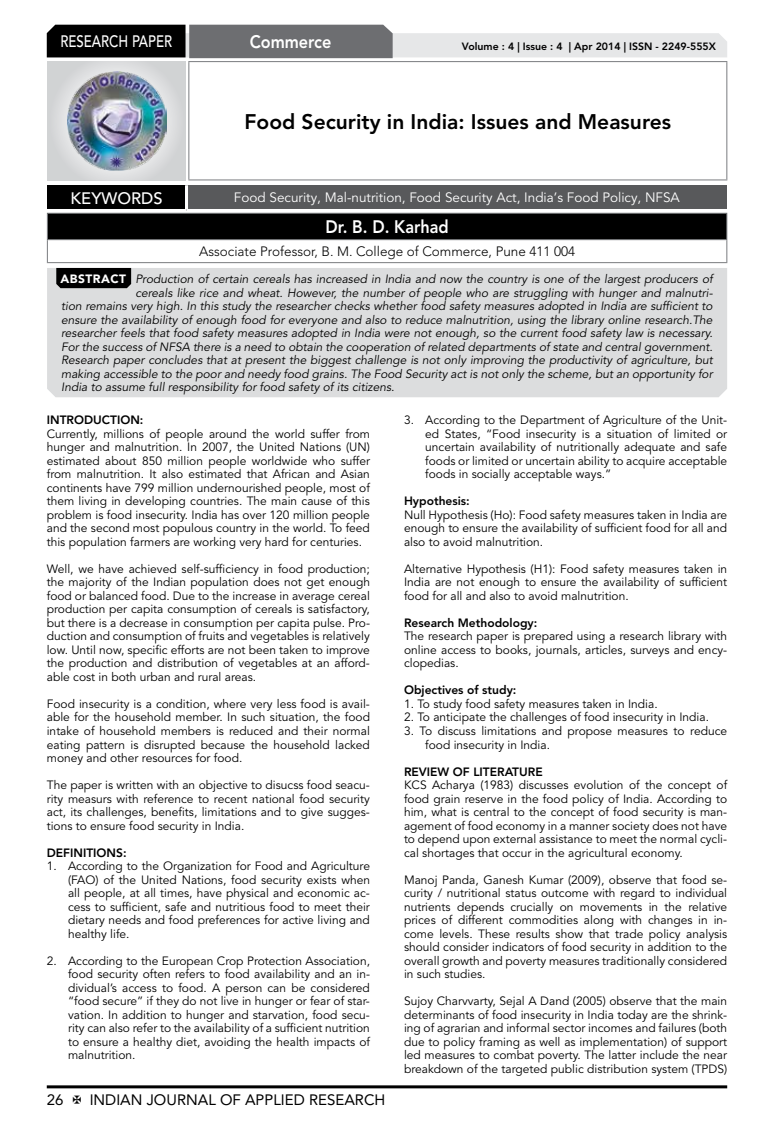
<style>
.page{position:relative;width:774px;height:1136px;background:#fff}
.page>*{position:absolute;margin:0;border:0;box-sizing:border-box;transform-origin:0 0}
.t1{font:800 21px "Avenir LT Std";color:#000}
.t2{font:800 18px "Avenir LT Std";color:#fff;scale:.9 1}
.t3{font:500 16.5px "Avenir LT Std";color:#fff;scale:.8 1}
.t4{font:500 16.5px "Avenir LT Std";color:#fff}
.t5{font:15px "Avenir LT Std";color:#000}
.t6{font:13.5px "Avenir LT Std";color:#fff}
.t7{font:300 13.5px "Avenir LT Std";color:#000}
.t8{font:12px/13.5px "Avenir LT Std";color:#000;text-align:justify}
.t9{font:italic 12px "Avenir LT Std";color:#000}
.t10{font:800 12px "Avenir LT Std";color:#000}
.t11{font:800 10.5px "Avenir LT Std";color:#000}
.s1{font-weight:900;font-style:normal;color:#fff}
</style>
<div class="page">
<hr style="left:47px;top:1085px;width:680px;height:3px;background:#000">
<div style="left:48px;top:62px;width:137px;height:118px;background:linear-gradient(to right,#d9dadb,#d9dadb)"></div>
<img style="left:68px;top:71px;width:99px;height:100px">
<svg style="left:47px;top:25px;width:680px;height:33px;background:#979899"></svg>
<hr style="left:188px;top:61px;width:539px;height:1px;background:#808285">
<hr style="left:188px;top:62px;width:1px;height:117px;background:#808285">
<hr style="left:726px;top:62px;width:1px;height:117px;background:#808285">
<hr style="left:188px;top:179px;width:539px;height:1px;background:#808285">
<div style="left:47px;top:213px;width:680px;height:27px;background:#000"></div>
<hr style="left:47px;top:213px;width:680px;height:1px;background:#808285">
<hr style="left:47px;top:239px;width:680px;height:1px;background:#808285">
<svg style="left:47px;top:214px;width:1px;height:48px"></svg>
<svg style="left:726px;top:214px;width:1px;height:48px"></svg>
<hr style="left:47px;top:262px;width:680px;height:1px;background:#808285">
<div style="left:47px;top:185px;width:139px;height:25px;background:#000"></div>
<div style="left:186px;top:185px;width:541px;height:25px;background:#58595b"></div>
<hr style="left:185px;top:185px;width:3px;height:24px;background:#fff">
<hr style="left:47px;top:209px;width:139px;height:3px;background:#fff">
<hr style="left:186px;top:209px;width:541px;height:3px;background:#fff">
<div style="left:47px;top:268px;width:680px;height:129px;background:#dcddde"></div>
<svg style="left:56px;top:268px;width:75px;height:20px"></svg>
<h3 class="t3" style="left:60px;top:32px;width:139px">RESEARCH PAPER</h3>
<h2 class="t2" style="left:250px;top:31px;width:92px">Commerce</h2>
<p class="t11" style="left:462px;top:41px;width:255px">Volume : 4 | Issue : 4 | Apr 2014 | ISSN - 2249-555X</p>
<h1 class="t1" style="left:244px;top:109px;width:428px">Food Security in India: Issues and Measures</h1>
<h3 class="t4" style="left:71px;top:189px;width:94px">KEYWORDS</h3>
<p class="t6" style="left:234px;top:189px;width:447px">Food Security, Mal-nutrition, Food Security Act, India’s Food Policy, NFSA</p>
<h2 class="t2" style="left:326px;top:216px;width:138px">Dr. B. D. Karhad</h2>
<p class="t7" style="left:199px;top:244px;width:377px">Associate Professor, B. M. College of Commerce, Pune 411 004</p>
<p class="t9" style="left:61px;top:272px;width:654px"><span class="s1">ABSTRACT</span> Production of certain cereals has increased in India and now the country is one of the largest producers of</p>
<p class="t9" style="left:135px;top:286px;width:579px">cereals like rice and wheat. However, the number of people who are struggling with hunger and malnutri-</p>
<p class="t9" style="left:61px;top:299px;width:653px">tion remains very high. In this study the researcher checks whether food safety measures adopted in India are sufficient to</p>
<p class="t9" style="left:61px;top:313px;width:653px">ensure the availability of enough food for everyone and also to reduce malnutrition, using the library online research.The</p>
<p class="t9" style="left:61px;top:326px;width:653px">researcher feels that food safety measures adopted in India were not enough, so the current food safety law is necessary.</p>
<p class="t9" style="left:61px;top:340px;width:653px">For the success of NFSA there is a need to obtain the cooperation of related departments of state and central government.</p>
<p class="t9" style="left:61px;top:353px;width:653px">Research paper concludes that at present the biggest challenge is not only improving the productivity of agriculture, but</p>
<p class="t9" style="left:61px;top:367px;width:653px">making accessible to the poor and needy food grains. The Food Security act is not only the scheme, but an opportunity for</p>
<p class="t9" style="left:61px;top:380px;width:335px">India to assume full responsibility for food safety of its citizens.</p>
<p class="t10" style="left:47px;top:413px;width:98px">INTRODUCTION:</p>
<p class="t8" style="left:47px;top:427px;width:325px">Currently, millions of people around the world suffer from hunger and malnutrition. In 2007, the United Nations (UN) estimated about 850 million people worldwide who suffer from malnutrition. It also estimated that African and Asian continents have 799 million undernourished people, most of them living in developing countries. The main cause of this problem is food insecurity. India has over 120 million people and the second most populous country in the world. To feed this population farmers are working very hard for centuries.</p>
<p class="t8" style="left:47px;top:562px;width:325px">Well, we have achieved self-sufficiency in food production; the majority of the Indian population does not get enough food or balanced food. Due to the increase in average cereal production per capita consumption of cereals is satisfactory, but there is a decrease in consumption per capita pulse. Pro&shy;duction and consumption of fruits and vegetables is relatively low. Until now, specific efforts are not been taken to improve the production and distribution of vegetables at an afford&shy;able cost in both urban and rural areas.</p>
<p class="t8" style="left:47px;top:697px;width:325px">Food insecurity is a condition, where very less food is avail&shy;able for the household member. In such situation, the food intake of household members is reduced and their normal eating pattern is disrupted because the household lacked money and other resources for food.</p>
<p class="t8" style="left:47px;top:778px;width:325px">The paper is written with an objective to disucss food seacu&shy;rity measurs with reference to recent national food security act, its challenges, benefits, limitations and to give sugges&shy;tions to ensure food security in India.</p>
<p class="t10" style="left:47px;top:845px;width:81px">DEFINITIONS:</p>
<p class="t8" style="left:68px;top:859px;width:303px;text-indent:-21px">1. According to the Organization for Food and Agriculture (FAO) of the United Nations, food security exists when all people, at all times, have physical and economic ac&shy;cess to sufficient, safe and nutritious food to meet their dietary needs and food preferences for active living and healthy life.</p>
<p class="t8" style="left:68px;top:953px;width:303px;text-indent:-21px">2. According to the European Crop Protection Association, food security often refers to food availability and an in&shy;dividual’s access to food. A person can be considered “food secure” if they do not live in hunger or fear of star&shy;vation. In addition to hunger and starvation, food secu&shy;rity can also refer to the availability of a sufficient nutrition to ensure a healthy diet, avoiding the health impacts of malnutrition.</p>
<p class="t8" style="left:425px;top:413px;width:303px;text-indent:-21px">3. According to the Department of Agriculture of the Unit&shy;ed States, “Food insecurity is a situation of limited or uncertain availability of nutritionally adequate and safe foods or limited or uncertain ability to acquire acceptable foods in socially acceptable ways.”</p>
<p class="t10" style="left:404px;top:494px;width:67px">Hypothesis:</p>
<p class="t8" style="left:404px;top:508px;width:325px">Null Hypothesis (Ho): Food safety measures taken in India are enough to ensure the availability of sufficient food for all and also to avoid malnutrition.</p>
<p class="t8" style="left:404px;top:562px;width:325px">Alternative Hypothesis (H1): Food safety measures taken in India are not enough to ensure the availability of sufficient food for all and also to avoid malnutrition.</p>
<p class="t10" style="left:404px;top:615px;width:135px">Research Methodology:</p>
<p class="t8" style="left:404px;top:629px;width:325px">The research paper is prepared using a research library with online access to books, journals, articles, surveys and ency&shy;clopedias.</p>
<p class="t10" style="left:404px;top:683px;width:114px">Objectives of study:</p>
<p class="t8" style="left:404px;top:697px;width:255px">1. To study food safety measures taken in India.</p>
<p class="t8" style="left:404px;top:710px;width:306px">2. To anticipate the challenges of food insecurity in India.</p>
<p class="t8" style="left:425px;top:724px;width:303px;text-indent:-21px">3. To discuss limitations and propose measures to reduce food insecurity in India.</p>
<p class="t10" style="left:404px;top:764px;width:140px">REVIEW OF LITERATURE</p>
<p class="t8" style="left:404px;top:778px;width:325px">KCS Acharya (1983) discusses evolution of the concept of food grain reserve in the food policy of India. According to him, what is central to the concept of food security is man&shy;agement of food economy in a manner society does not have to depend upon external assistance to meet the normal cycli&shy;cal shortages that occur in the agricultural economy.</p>
<p class="t8" style="left:404px;top:872px;width:325px">Manoj Panda, Ganesh Kumar (2009), observe that food se&shy;curity / nutritional status outcome with regard to individual nutrients depends crucially on movements in the relative prices of different commodities along with changes in in&shy;come levels. These results show that trade policy analysis should consider indicators of food security in addition to the overall growth and poverty measures traditionally considered in such studies.</p>
<p class="t8" style="left:404px;top:994px;width:325px">Sujoy Charvvarty, Sejal A Dand (2005) observe that the main determinants of food insecurity in India today are the shrink&shy;ing of agrarian and informal sector incomes and failures (both due to policy framing as well as implementation) of support led measures to combat poverty. The latter include the near breakdown of the targeted public distribution system (TPDS)</p>
<p class="t5" style="left:47px;top:1090px;width:18px">26</p>
<p class="t5" style="left:90px;top:1090px;width:297px">INDIAN JOURNAL OF APPLIED RESEARCH</p>
</div>
